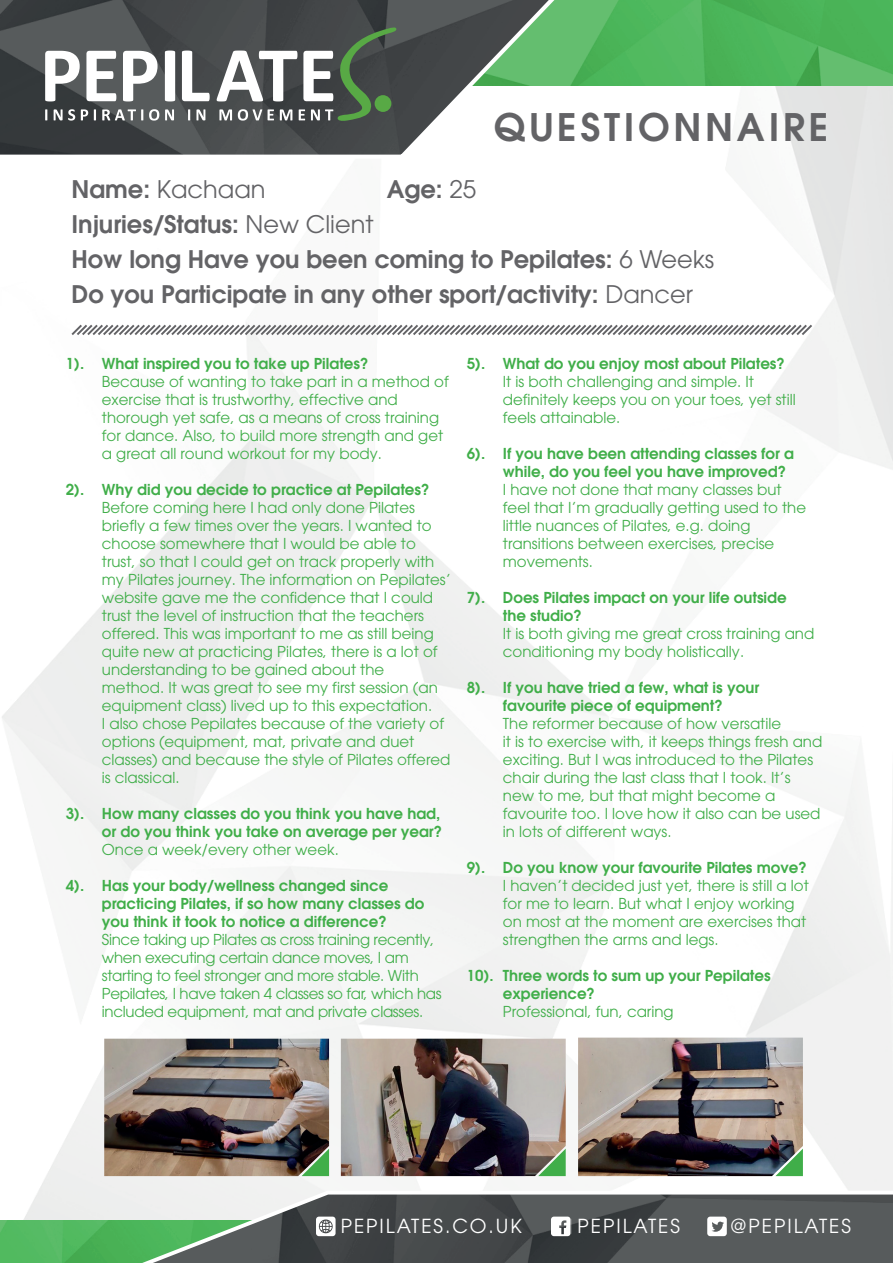
<style>
.page{position:relative;width:893px;height:1263px;background:#fff}
.page>*{position:absolute;margin:0;border:0;box-sizing:border-box;transform-origin:0 0}
.t1{font:600 37.8px "Avant Garde CE";letter-spacing:.1em;color:#636366}
.t2{font:600 24.15px/35.1px "Avant Garde CE";color:#636366}
.t3{font:24.15px "Avant Garde CE";color:#636366}
.t4{font:19.2px "Avant Garde CE";letter-spacing:.1em;color:#fff}
.t5{font:15px/18px "Avant Garde CE";color:#40ae49}
.t6{font:600 15px/18px "Avant Garde CE";color:#40ae49}
.t7{font:15px/18px "Avant Garde CE";letter-spacing:-.02em;color:#40ae49}
.s1{font-weight:600}
.s2{font-weight:400}
</style>
<div class="page">
<img style="left:572px;top:0;width:321px;height:86px">
<img style="left:0;top:1220px;width:106px;height:43px">
<svg style="left:0;top:0;width:572px;height:161px"></svg>
<svg style="left:45px;top:51px;width:35px;height:50px"></svg>
<svg style="left:86px;top:51px;width:30px;height:50px"></svg>
<svg style="left:123px;top:51px;width:35px;height:50px"></svg>
<svg style="left:165px;top:51px;width:10px;height:50px"></svg>
<svg style="left:182px;top:51px;width:28px;height:50px"></svg>
<svg style="left:45px;top:109px;width:2px;height:11px"></svg>
<svg style="left:54px;top:109px;width:21px;height:12px"></svg>
<svg style="left:81px;top:109px;width:7px;height:11px"></svg>
<svg style="left:94px;top:109px;width:2px;height:11px"></svg>
<svg style="left:102px;top:109px;width:41px;height:11px"></svg>
<svg style="left:149px;top:109px;width:10px;height:12px"></svg>
<svg style="left:165px;top:109px;width:9px;height:11px"></svg>
<svg style="left:188px;top:109px;width:2px;height:11px"></svg>
<svg style="left:196px;top:109px;width:9px;height:11px"></svg>
<svg style="left:217px;top:27px;width:180px;height:95px"></svg>
<svg style="left:106px;top:1189px;width:787px;height:74px;background:#68726d"></svg>
<svg style="left:551px;top:1216px;width:19px;height:20px"></svg>
<svg style="left:707px;top:1216px;width:20px;height:20px"></svg>
<svg style="left:316px;top:1216px;width:20px;height:20px"></svg>
<svg style="left:71px;top:323px;width:743px;height:14px"></svg>
<img style="left:104px;top:1039px;width:225px;height:137px">
<img style="left:341px;top:1039px;width:225px;height:137px">
<img style="left:578px;top:1037px;width:225px;height:139px">
<svg style="left:302px;top:1148px;width:27px;height:28px"></svg>
<svg style="left:538px;top:1148px;width:28px;height:28px"></svg>
<svg style="left:775px;top:1148px;width:28px;height:28px"></svg>
<h1 class="t1" style="left:494px;top:102px;width:336px">QUESTIONNAIRE</h1>
<h2 class="t3" style="left:71px;top:175px;width:196px"><span class="s1">Name:</span> Kachaan</h2>
<h2 class="t2" style="left:387px;top:171px;width:91px">Age: <span class="s2">25</span></h2>
<h2 class="t2" style="left:71px;top:206px;width:644px">Injuries/Status: <span class="s2">New Client<br></span>How long Have you been coming to Pepilates: <span class="s2">6 Weeks<br></span>Do you Participate in any other sport/activity: <span class="s2">Dancer</span></h2>
<p class="t6" style="left:66px;top:355px;width:304px">1). What inspired you to take up Pilates?</p>
<p class="t5" style="left:102px;top:373px;width:348px">Because of wanting to take part in a method of exercise that is trustworthy, effective and thorough yet safe, as a means of cross training for dance. Also, to build more strength and get a great all round workout for my body.</p>
<p class="t6" style="left:66px;top:481px;width:365px">2). Why did you decide to practice at Pepilates?</p>
<p class="t5" style="left:102px;top:499px;width:351px">Before coming here I had only done Pilates briefly a few times over the years. I wanted to choose somewhere that I would be able to trust, so that I could get on track properly with my Pilates journey. The information on Pepilates’ website gave me the confidence that I could trust the level of instruction that the teachers offered. This was important to me as still being quite new at practicing Pilates, there is a lot of understanding to be gained about the<br>method. It was great to see my first session (an equipment class) lived up to this expectation.<br>I also chose Pepilates because of the variety of options (equipment, mat, private and duet classes) and because the style of Pilates offered is classical.</p>
<p class="t6" style="left:66px;top:805px;width:378px;text-align:right">3). How many classes do you think you have had, or do you think you take on average per year?</p>
<p class="t5" style="left:102px;top:841px;width:238px">Once a week/every other week.</p>
<p class="t6" style="left:102px;top:877px;width:324px;text-indent:-36px">4). Has your body/wellness changed since practicing Pilates, if so how many classes do you think it took to notice a difference?</p>
<p class="t7" style="left:102px;top:931px;width:341px">Since taking up Pilates as cross training recently, when executing certain dance moves, I am starting to feel stronger and more stable. With Pepilates, I have taken 4 classes so far, which has included equipment, mat and private classes.</p>
<p class="t6" style="left:467px;top:355px;width:319px">5). What do you enjoy most about Pilates?</p>
<p class="t5" style="left:503px;top:373px;width:294px">It is both challenging and simple. It definitely keeps you on your toes, yet still feels attainable.</p>
<p class="t6" style="left:503px;top:445px;width:292px;text-indent:-36px">6). If you have been attending classes for a while, do you feel you have improved?</p>
<p class="t5" style="left:503px;top:481px;width:305px">I have not done that many classes but feel that I’m gradually getting used to the little nuances of Pilates, e.g. doing transitions between exercises, precise movements.</p>
<p class="t6" style="left:503px;top:589px;width:285px;text-indent:-36px">7). Does Pilates impact on your life outside the studio?</p>
<p class="t5" style="left:503px;top:625px;width:313px">It is both giving me great cross training and conditioning my body holistically.</p>
<p class="t6" style="left:467px;top:679px;width:294px;text-align:center">8). If you have tried a few, what is your favourite piece of equipment?</p>
<p class="t5" style="left:503px;top:715px;width:321px">The reformer because of how versatile<br>it is to exercise with, it keeps things fresh and exciting. But I was introduced to the Pilates chair during the last class that I took. It’s new to me, but that might become a favourite too. I love how it also can be used in lots of different ways.</p>
<p class="t6" style="left:467px;top:859px;width:341px">9). Do you know your favourite Pilates move?</p>
<p class="t5" style="left:503px;top:877px;width:307px">I haven’t decided just yet, there is still a lot for me to learn. But what I enjoy working on most at the moment are exercises that strengthen the arms and legs.</p>
<p class="t6" style="left:503px;top:967px;width:269px;text-indent:-36px">10). Three words to sum up your Pepilates experience?</p>
<p class="t5" style="left:503px;top:1003px;width:172px">Professional, fun, caring</p>
<p class="t4" style="left:341px;top:1215px;width:182px">PEPILATES.CO.UK</p>
<p class="t4" style="left:578px;top:1215px;width:104px">PEPILATES</p>
<p class="t4" style="left:730px;top:1215px;width:123px">@PEPILATES</p>
</div>
